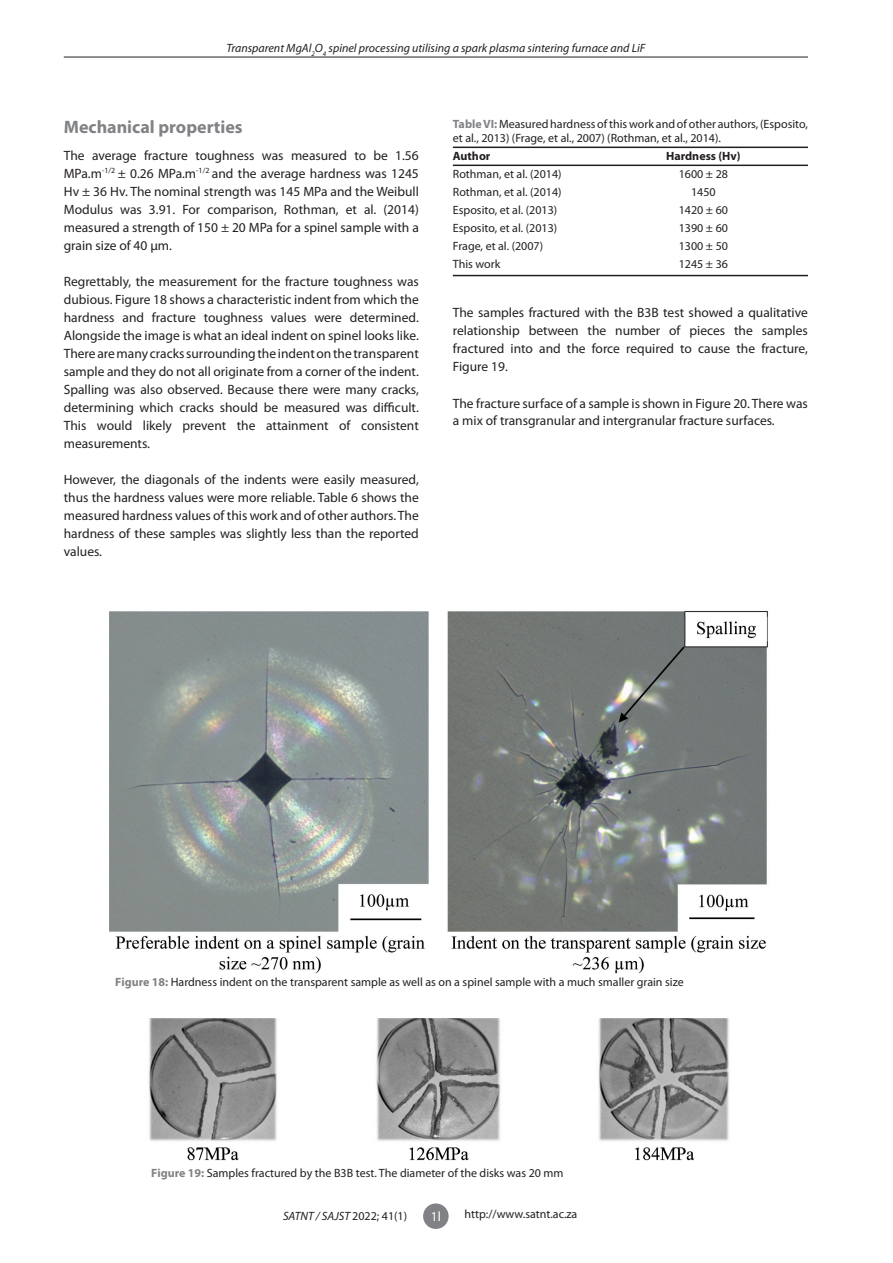
<style>
.page{position:relative;width:893px;height:1263px;background:#fff}
.page>*{position:absolute;margin:0;border:0;box-sizing:border-box;transform-origin:0 0}
.t1{font:700 18px "Myriad Pro";color:#808285}
.t2{font:13.5px/18px "Myriad Pro";color:#231f20;text-align:justify}
.t3{font:13.5px "Myriad Pro";color:#fff}
.t4{font:12px/13.5px "Myriad Pro";color:#231f20}
.t5{font:italic 12px "Myriad Pro";color:#231f20}
.t6{font:700 12px "Myriad Pro";color:#231f20}
.s1{font-weight:700;color:#808285}
.s2{font-style:normal}
</style>
<div class="page">
<div style="left:423px;top:1203px;width:26px;height:26px;background:#808285;border-radius:50%"></div>
<hr style="left:64px;top:57px;width:744px;height:1px;background:#231f20">
<img style="left:149px;top:1018px;width:581px;height:143px">
<img style="left:109px;top:610px;width:659px;height:363px">
<hr style="left:453px;top:147px;width:355px;height:1px;background:#231f20">
<hr style="left:453px;top:165px;width:355px;height:1px;background:#231f20">
<hr style="left:453px;top:275px;width:355px;height:1px;background:#231f20">
<p class="t5" style="left:226px;top:40px;width:420px">Transparent MgAl<sub>2</sub>O<sub>4</sub> spinel processing utilising a spark plasma sintering furnace and LiF</p>
<h1 class="t1" style="left:64px;top:115px;width:180px">Mechanical properties</h1>
<p class="t2" style="left:64px;top:146px;width:357px">The average fracture toughness was measured to be 1.56<br>MPa.m<sup>-1/2</sup> ± 0.26 MPa.m<sup>-1/2</sup> and the average hardness was 1245<br>Hv ± 36 Hv. The nominal strength was 145 MPa and the Weibull Modulus was 3.91. For comparison, Rothman, et al. (2014) measured a strength of 150 ± 20 MPa for a spinel sample with a grain size of 40 µm.</p>
<p class="t2" style="left:64px;top:272px;width:357px">Regrettably, the measurement for the fracture toughness was dubious. Figure 18 shows a characteristic indent from which the hardness and fracture toughness values were determined.<br>Alongside the image is what an ideal indent on spinel looks like.<br>There are many cracks surrounding the indent on the transparent sample and they do not all originate from a corner of the indent.<br>Spalling was also observed. Because there were many cracks, determining which cracks should be measured was difficult.<br>This would likely prevent the attainment of consistent measurements.</p>
<p class="t2" style="left:64px;top:470px;width:357px">However, the diagonals of the indents were easily measured, thus the hardness values were more reliable. Table 6 shows the measured hardness values of this work and of other authors. The hardness of these samples was slightly less than the reported values.</p>
<p class="t4" style="left:453px;top:117px;width:357px"><span class="s1">Table VI:</span> Measured hardness of this work and of other authors, (Esposito, et al., 2013) (Frage, et al., 2007) (Rothman, et al., 2014).</p>
<p class="t6" style="left:453px;top:148px;width:39px">Author</p>
<p class="t6" style="left:666px;top:148px;width:76px">Hardness (Hv)</p>
<p class="t4" style="left:453px;top:167px;width:110px">Rothman, et al. (2014)</p>
<p class="t4" style="left:679px;top:167px;width:51px">1600 ± 28</p>
<p class="t4" style="left:453px;top:185px;width:110px">Rothman, et al. (2014)</p>
<p class="t4" style="left:691px;top:185px;width:26px">1450</p>
<p class="t4" style="left:453px;top:203px;width:106px">Esposito, et al. (2013)</p>
<p class="t4" style="left:679px;top:203px;width:51px">1420 ± 60</p>
<p class="t4" style="left:453px;top:221px;width:106px">Esposito, et al. (2013)</p>
<p class="t4" style="left:679px;top:221px;width:51px">1390 ± 60</p>
<p class="t4" style="left:453px;top:239px;width:92px">Frage, et al. (2007)</p>
<p class="t4" style="left:679px;top:239px;width:51px">1300 ± 50</p>
<p class="t4" style="left:453px;top:257px;width:49px">This work</p>
<p class="t4" style="left:679px;top:257px;width:51px">1245 ± 36</p>
<p class="t2" style="left:453px;top:304px;width:357px">The samples fractured with the B3B test showed a qualitative relationship between the number of pieces the samples fractured into and the force required to cause the fracture, Figure 19.</p>
<p class="t2" style="left:453px;top:394px;width:356px">The fracture surface of a sample is shown in Figure 20. There was a mix of transgranular and intergranular fracture surfaces.</p>
<p class="t4" style="left:115px;top:975px;width:570px"><span class="s1">Figure 18:</span> Hardness indent on the transparent sample as well as on a spinel sample with a much smaller grain size</p>
<p class="t4" style="left:151px;top:1166px;width:414px"><span class="s1">Figure 19:</span> Samples fractured by the B3B test. The diameter of the disks was 20 mm</p>
<p class="t5" style="left:283px;top:1208px;width:126px">SATNT / SAJST <span class="s2">2022; 41(1)</span></p>
<p class="t3" style="left:431px;top:1208px;width:12px">1l</p>
<p class="t4" style="left:465px;top:1207px;width:114px">http://www.satnt.ac.za</p>
</div>
